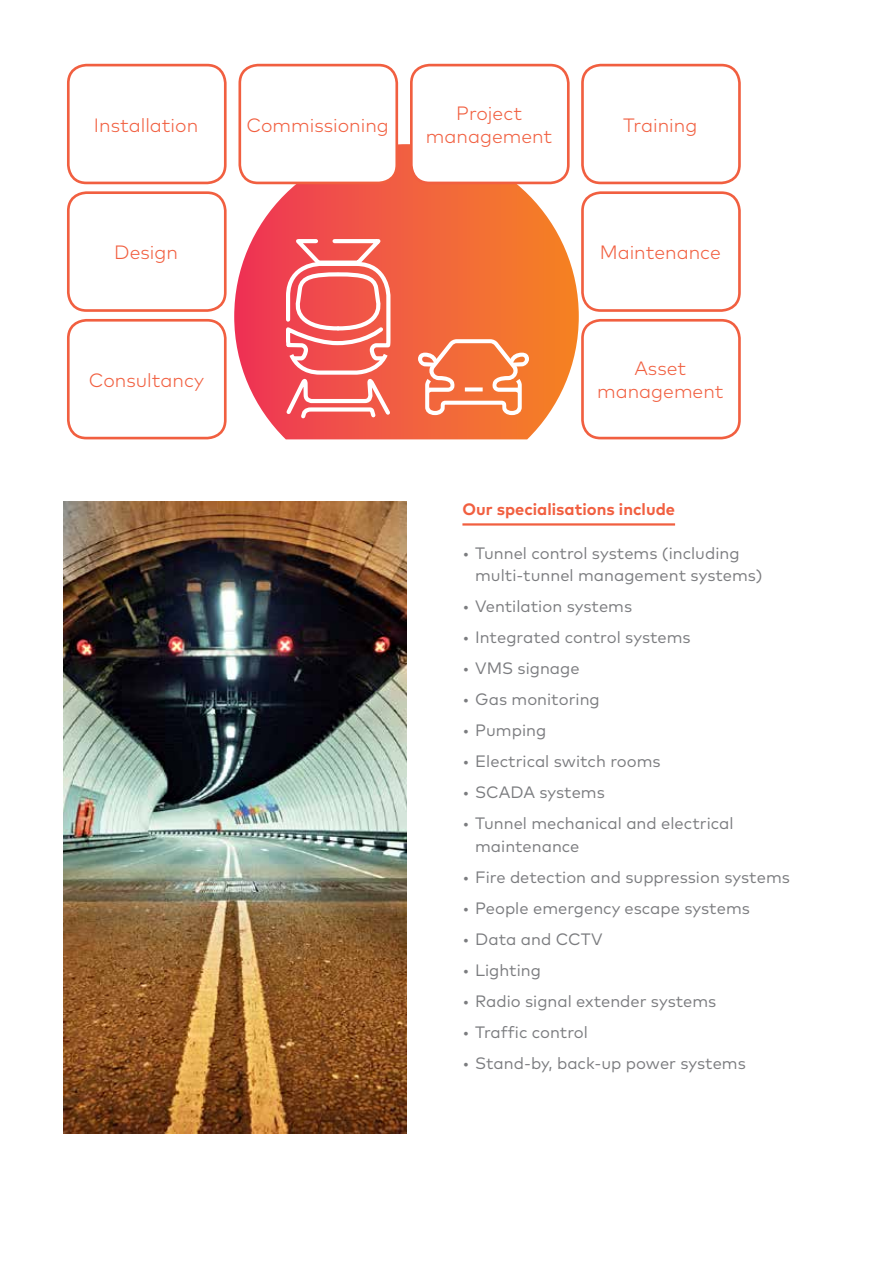
<style>
.page{position:relative;width:893px;height:1263px;background:#fff}
.page>*{position:absolute;margin:0;border:0;box-sizing:border-box;transform-origin:0 0}
.t1{font:300 19.35px/23.1px "Mark OT";color:#f15f40;text-align:center}
.t2{font:16.5px/22.5px "Mark OT";color:#7b7c7f}
.t3{font:700 16.5px "Mark OT";color:#f15f40}
</style>
<div class="page">
<svg style="left:234px;top:144px;width:345px;height:295px"></svg>
<svg style="left:283px;top:378px;width:111px;height:124px"></svg>
<svg style="left:418px;top:339px;width:111px;height:76px"></svg>
<svg style="left:284px;top:237px;width:109px;height:184px"></svg>
<hr style="left:462px;top:523px;width:213px;height:3px;background:#f15f40">
<div style="left:67px;top:319px;width:160px;height:120px;border:3px solid #f15f40;border-radius:18px"></div>
<div style="left:67px;top:191px;width:160px;height:121px;border:3px solid #f15f40;border-radius:18px"></div>
<div style="left:67px;top:64px;width:160px;height:120px;border:3px solid #f15f40;border-radius:18px"></div>
<div style="left:240px;top:65px;width:157px;height:118px;background:#fff;border-radius:18px"></div>
<div style="left:238px;top:64px;width:160px;height:120px;border:3px solid #f15f40;border-radius:18px"></div>
<div style="left:411px;top:65px;width:157px;height:118px;background:#fff;border-radius:18px"></div>
<div style="left:410px;top:64px;width:160px;height:120px;border:3px solid #f15f40;border-radius:18px"></div>
<div style="left:581px;top:319px;width:160px;height:120px;border:3px solid #f15f40;border-radius:18px"></div>
<div style="left:581px;top:191px;width:160px;height:121px;border:3px solid #f15f40;border-radius:18px"></div>
<div style="left:581px;top:64px;width:160px;height:120px;border:3px solid #f15f40;border-radius:18px"></div>
<img style="left:64px;top:502px;width:342px;height:632px">
<p class="t1" style="left:94px;top:113px;width:106px">Installation</p>
<p class="t1" style="left:246px;top:113px;width:144px">Commissioning</p>
<p class="t1" style="left:426px;top:102px;width:128px">Project management</p>
<p class="t1" style="left:114px;top:241px;width:65px">Design</p>
<p class="t1" style="left:89px;top:368px;width:117px">Consultancy</p>
<p class="t1" style="left:623px;top:113px;width:76px">Training</p>
<p class="t1" style="left:600px;top:241px;width:123px">Maintenance</p>
<p class="t1" style="left:597px;top:357px;width:128px">Asset management</p>
<p class="t3" style="left:462px;top:498px;width:214px">Our specialisations include</p>
<p class="t2" style="left:475px;top:541px;width:289px;text-indent:-13px">• Tunnel control systems (including multi-tunnel management systems)</p>
<p class="t2" style="left:462px;top:595px;width:171px">• Ventilation systems</p>
<p class="t2" style="left:462px;top:626px;width:230px">• Integrated control systems</p>
<p class="t2" style="left:462px;top:657px;width:119px">• VMS signage</p>
<p class="t2" style="left:462px;top:688px;width:139px">• Gas monitoring</p>
<p class="t2" style="left:462px;top:719px;width:85px">• Pumping</p>
<p class="t2" style="left:462px;top:750px;width:200px">• Electrical switch rooms</p>
<p class="t2" style="left:462px;top:781px;width:144px">• SCADA systems</p>
<p class="t2" style="left:475px;top:812px;width:260px;text-indent:-13px">• Tunnel mechanical and electrical maintenance</p>
<p class="t2" style="left:462px;top:865px;width:329px">• Fire detection and suppression systems</p>
<p class="t2" style="left:462px;top:896px;width:289px">• People emergency escape systems</p>
<p class="t2" style="left:462px;top:927px;width:142px">• Data and CCTV</p>
<p class="t2" style="left:462px;top:958px;width:80px">• Lighting</p>
<p class="t2" style="left:462px;top:989px;width:255px">• Radio signal extender systems</p>
<p class="t2" style="left:462px;top:1020px;width:127px">• Traffic control</p>
<p class="t2" style="left:462px;top:1051px;width:285px">• Stand-by, back-up power systems</p>
</div>
